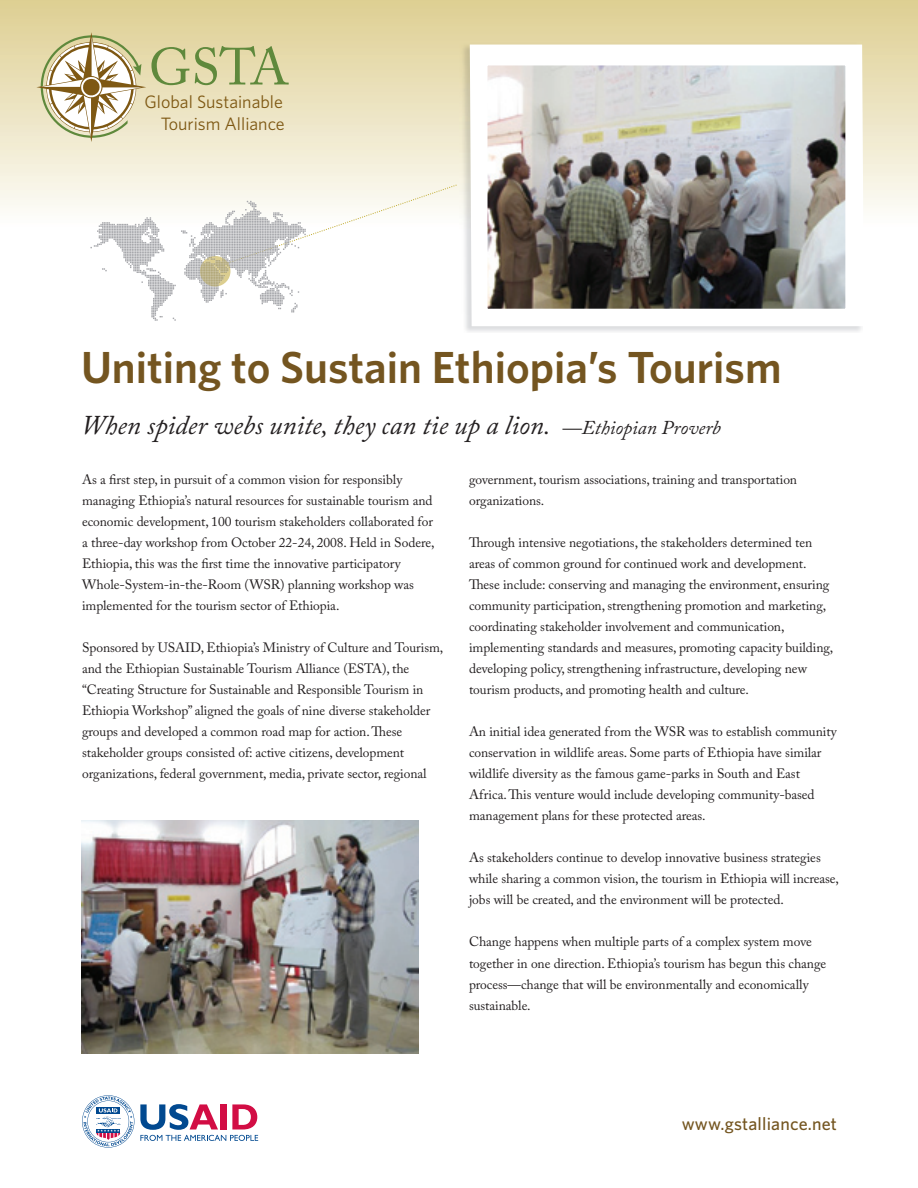
<style>
.page{position:relative;width:918px;height:1188px;background:#fff}
.page>*{position:absolute;margin:0;border:0;box-sizing:border-box;transform-origin:0 0}
.t1{font:51.75px "Adobe Caslon Pro";color:#5f893c}
.t2{font:600 45px "Whitney";color:#745520}
.t3{font:italic 27px "Adobe Caslon Pro";color:#231f20}
.t4{font:18px/21.6px "Whitney";color:#7e5813;text-align:right}
.t5{font:500 18px "Whitney";letter-spacing:.01em;color:#745520}
.t6{font:13.5px/21px "Adobe Caslon Pro";letter-spacing:-.005em;color:#231f20}
.s1{font-size:19.5px}
</style>
<div class="page">
<svg style="left:0;top:0;width:918px;height:209px;background:#e9dfb8"></svg>
<svg style="left:140px;top:1104px;width:118px;height:37px"></svg>
<svg style="left:82px;top:1095px;width:52px;height:53px"></svg>
<svg style="left:36px;top:32px;width:110px;height:111px"></svg>
<svg style="left:90px;top:185px;width:367px;height:136px"></svg>
<img style="left:459px;top:42px;width:404px;height:290px">
<svg style="left:469px;top:43px;width:396px;height:284px"></svg>
<img style="left:488px;top:66px;width:357px;height:242px">
<div style="left:485px;top:63px;width:363px;height:248px;border:2px solid #fff"></div>
<img style="left:81px;top:821px;width:337px;height:232px">
<h1 class="t1" style="left:149px;top:36px;width:141px">GSTA</h1>
<h3 class="t4" style="left:144px;top:90px;width:142px">Global Sustainable<br>Tourism Alliance</h3>
<h2 class="t2" style="left:81px;top:338px;width:702px">Uniting to Sustain Ethiopia’s Tourism</h2>
<h3 class="t3" style="left:81px;top:409px;width:642px">When spider webs unite, they can tie up a lion. <span class="s1">—Ethiopian Proverb</span></h3>
<p class="t6" style="left:82px;top:469px;width:354px">As a first step, in pursuit of a common vision for responsibly managing Ethiopia’s natural resources for sustainable tourism and economic development, 100 tourism stakeholders collaborated for a three-day workshop from October 22-24, 2008. Held in Sodere, Ethiopia, this was the first time the innovative participatory Whole-System-in-the-Room (WSR) planning workshop was implemented for the tourism sector of Ethiopia.</p>
<p class="t6" style="left:82px;top:637px;width:363px">Sponsored by USAID, Ethiopia’s Ministry of Culture and Tourism, and the Ethiopian Sustainable Tourism Alliance (ESTA), the “Creating Structure for Sustainable and Responsible Tourism in Ethiopia Workshop” aligned the goals of nine diverse stakeholder groups and developed a common road map for action. ese stakeholder groups consisted of: active citizens, development organizations, federal government, media, private sector, regional</p>
<p class="t6" style="left:469px;top:469px;width:330px">government, tourism associations, training and transportation organizations.</p>
<p class="t6" style="left:484px;top:532px;width:330px">rough intensive negotiations, the stakeholders determined ten</p>
<p class="t6" style="left:469px;top:553px;width:339px">areas of common ground for continued work and development.</p>
<p class="t6" style="left:484px;top:574px;width:347px">ese include: conserving and managing the environment, ensuring</p>
<p class="t6" style="left:469px;top:595px;width:359px">community participation, strengthening promotion and marketing,</p>
<p class="t6" style="left:469px;top:616px;width:317px">coordinating stakeholder involvement and communication,</p>
<p class="t6" style="left:469px;top:637px;width:366px">implementing standards and measures, promoting capacity building,</p>
<p class="t6" style="left:469px;top:658px;width:339px">developing policy, strengthening infrastructure, developing new</p>
<p class="t6" style="left:469px;top:679px;width:281px">tourism products, and promoting health and culture.</p>
<p class="t6" style="left:469px;top:721px;width:369px">An initial idea generated from the WSR was to establish community conservation in wildlife areas. Some parts of Ethiopia have similar wildlife diversity as the famous game-parks in South and East Africa. is venture would include developing community-based management plans for these protected areas.</p>
<p class="t6" style="left:469px;top:847px;width:371px">As stakeholders continue to develop innovative business strategies while sharing a common vision, the tourism in Ethiopia will increase, jobs will be created, and the environment will be protected.</p>
<p class="t6" style="left:469px;top:931px;width:359px">Change happens when multiple parts of a complex system move together in one direction. Ethiopia’s tourism has begun this change process—change that will be environmentally and economically sustainable.</p>
<h3 class="t5" style="left:682px;top:1112px;width:157px">www.gstalliance.net</h3>
</div>
